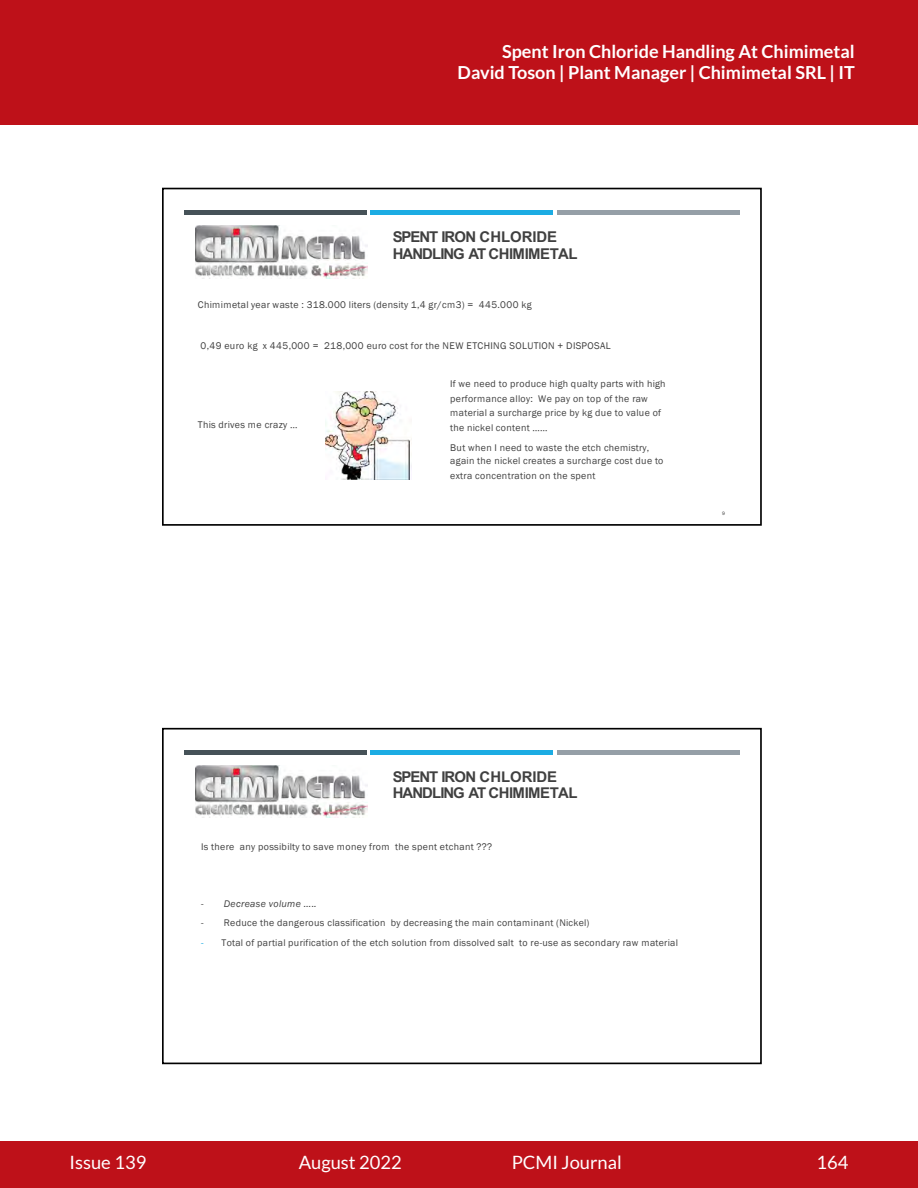
<style>
.page{position:relative;width:918px;height:1188px;background:#fff}
.page>*{position:absolute;margin:0;border:0;box-sizing:border-box;transform-origin:0 0}
.t1{font:18.3px "Lato";color:#fff}
.t2{font:700 18px "Lato";color:#fff}
.t3{font:700 15px/16.6px "Arial";letter-spacing:-.05em;color:#404040}
.t4{font:700 14.85px/16.4px "Arial";letter-spacing:-.05em;color:#404040}
.t5{font:9.9px/15.1px "Franklin Gothic";letter-spacing:.035em;color:#404040}
.t6{font:italic 9.9px "Franklin Gothic";letter-spacing:.035em;color:#404040}
.t7{font:4.95px "Franklin Gothic";color:#404040}
.s1{font-style:normal}
.s2{color:#1cace3}
</style>
<div class="page">
<div style="left:0;top:1141px;width:918px;height:47px;background:#be1119"></div>
<div style="left:0;top:0;width:918px;height:124px;background:#be1119"></div>
<div style="left:184px;top:210px;width:182px;height:5px;background:#465258"></div>
<div style="left:558px;top:210px;width:182px;height:5px;background:#959fa7"></div>
<div style="left:371px;top:210px;width:182px;height:5px;background:#1cace3"></div>
<img style="left:196px;top:226px;width:171px;height:52px">
<img style="left:325px;top:391px;width:87px;height:89px">
<div style="left:162px;top:188px;width:600px;height:338px;border:2px solid #000"></div>
<div style="left:184px;top:750px;width:182px;height:5px;background:#465258"></div>
<div style="left:558px;top:750px;width:182px;height:5px;background:#959fa7"></div>
<div style="left:371px;top:750px;width:182px;height:5px;background:#1cace3"></div>
<img style="left:196px;top:766px;width:171px;height:52px">
<div style="left:162px;top:728px;width:600px;height:336px;border:2px solid #000"></div>
<p class="t2" style="left:502px;top:41px;width:354px">Spent Iron Chloride Handling At Chimimetal</p>
<p class="t2" style="left:458px;top:62px;width:399px">David Toson | Plant Manager | Chimimetal SRL | IT</p>
<p class="t3" style="left:393px;top:229px;width:187px">SPENT IRON CHLORIDE<br>HANDLING AT CHIMIMETAL</p>
<p class="t5" style="left:198px;top:297px;width:335px">Chimimetal year waste : 318.000 liters (density 1,4 gr/cm3) = 445.000 kg</p>
<p class="t5" style="left:201px;top:338px;width:412px">0,49 euro kg x 445,000 = 218,000 euro cost for the NEW ETCHING SOLUTION + DISPOSAL</p>
<p class="t5" style="left:198px;top:418px;width:101px">This drives me crazy …</p>
<p class="t5" style="left:450px;top:377px;width:217px">If we need to produce high qualty parts with high performance alloy: We pay on top of the raw</p>
<p class="t5" style="left:450px;top:405px;width:213px">material a surcharge price by kg due to value of the nickel content ……</p>
<p class="t5" style="left:450px;top:441px;width:215px;line-height:13.2px">But when I need to waste the etch chemistry, again the nickel creates a surcharge cost due to</p>
<p class="t5" style="left:450px;top:468px;width:147px">extra concentration on the spent</p>
<p class="t7" style="left:722px;top:511px;width:4px">9</p>
<p class="t4" style="left:393px;top:769px;width:187px">SPENT IRON CHLORIDE<br>HANDLING AT CHIMIMETAL</p>
<p class="t5" style="left:201px;top:839px;width:292px">Is there any possibilty to save money from the spent etchant ???</p>
<p class="t6" style="left:201px;top:897px;width:117px"><span class="s1">-</span> Decrease volume …..</p>
<p class="t5" style="left:201px;top:916px;width:390px">- Reduce the dangerous classification by decreasing the main contaminant (Nickel)</p>
<p class="t5" style="left:201px;top:936px;width:478px"><span class="s2">-</span> Total of partial purification of the etch solution from dissolved salt to re-use as secondary raw material</p>
<h1 class="t1" style="left:69px;top:1152px;width:78px">Issue 139</h1>
<h1 class="t1" style="left:299px;top:1152px;width:105px">August 2022</h1>
<h1 class="t1" style="left:512px;top:1152px;width:112px">PCMI Journal</h1>
<h1 class="t1" style="left:817px;top:1152px;width:33px">164</h1>
</div>
